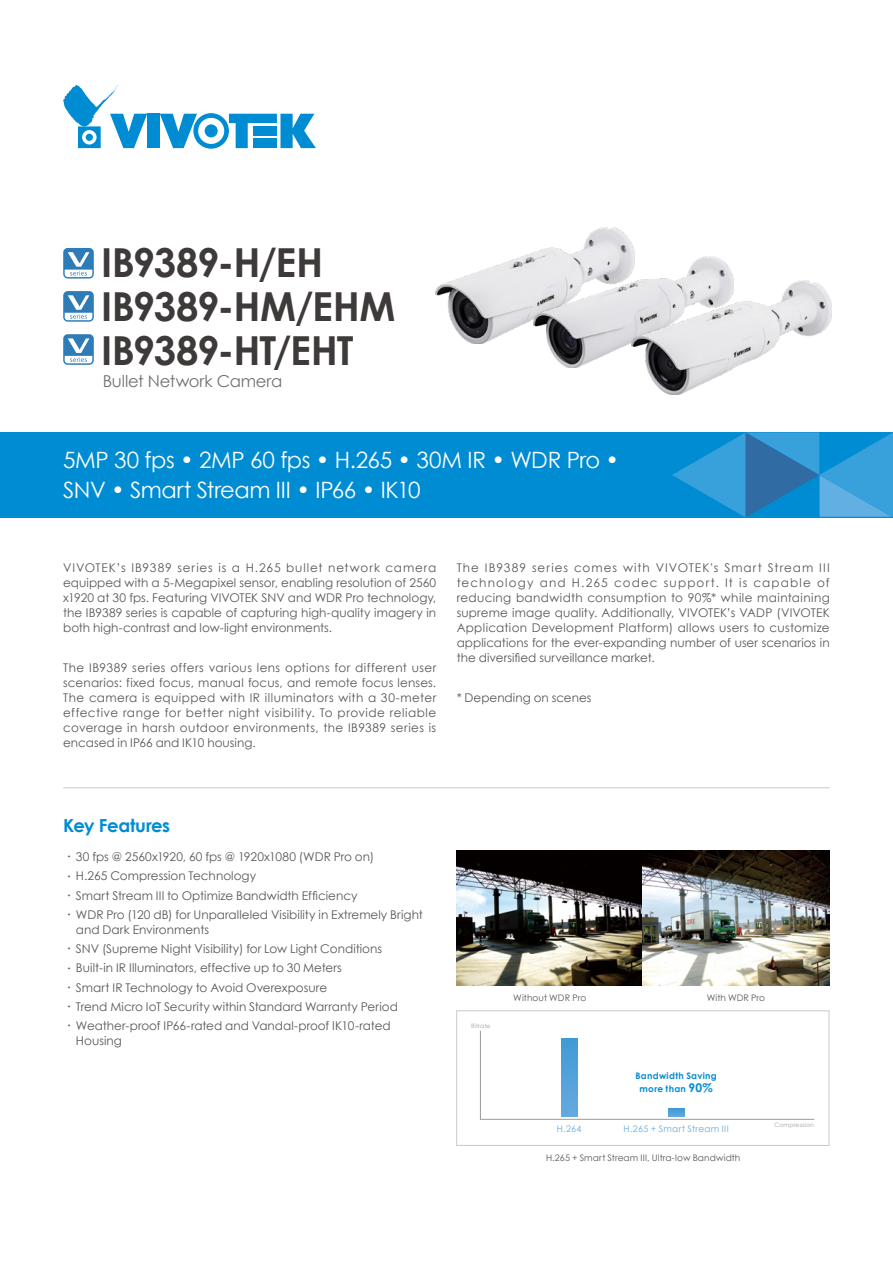
<style>
.page{position:relative;width:893px;height:1263px;background:#fff}
.page>*{position:absolute;margin:0;border:0;box-sizing:border-box;transform-origin:0 0}
.t1{font:700 39.9px/43.8px "Century Gothic";letter-spacing:-.02em;color:#3e3a39}
.t2{font:22.5px/30px "Century Gothic";letter-spacing:-.02em;color:#fff}
.t3{font:700 18px "Century Gothic";letter-spacing:-.02em;color:#008cd3}
.t4{font:16.5px "Century Gothic";letter-spacing:-.01em;color:#727171}
.t5{font:12px/15px "Century Gothic";color:#595757;text-align:justify}
.t6{font:9px "Century Gothic";letter-spacing:.01em;color:#595757}
.t7{font:700 9px/13.5px "Century Gothic";letter-spacing:.03em;color:#008cd3;text-align:center}
.t8{font:9px "Century Gothic";letter-spacing:.035em;color:#65aadd}
.t9{font:6px "Century Gothic";letter-spacing:.03em;color:#9fa0a0}
.s1{font-family:"Adobe Ming Std";font-weight:300}
.s2{font-size:12px}
</style>
<div class="page">
<div style="left:0;top:432px;width:893px;height:85px;background:#008cd3"></div>
<svg style="left:672px;top:432px;width:221px;height:85px"></svg>
<svg style="left:63px;top:334px;width:31px;height:31px"></svg>
<svg style="left:63px;top:291px;width:31px;height:31px"></svg>
<svg style="left:63px;top:248px;width:31px;height:31px"></svg>
<hr style="left:63px;top:787px;width:767px;height:1px;background:#c9caca">
<div style="left:147px;top:114px;width:13px;height:34px;background:#008cd3"></div>
<svg style="left:160px;top:113px;width:156px;height:36px"></svg>
<svg style="left:63px;top:85px;width:84px;height:63px"></svg>
<div style="left:86px;top:134px;width:7px;height:7px;background:#008cd3;border-radius:50%"></div>
<img style="left:457px;top:851px;width:186px;height:134px">
<svg style="left:480px;top:1030px;width:335px;height:90px"></svg>
<div style="left:561px;top:1039px;width:16px;height:77px;background:linear-gradient(to bottom,#419ad6,#66a9dd)"></div>
<div style="left:668px;top:1109px;width:16px;height:7px;background:#51a1d9"></div>
<div style="left:456px;top:1010px;width:373px;height:136px;border:1px solid #c9caca"></div>
<img style="left:643px;top:851px;width:186px;height:134px">
<img style="left:435px;top:227px;width:200px;height:116px">
<img style="left:534px;top:256px;width:199px;height:111px">
<img style="left:632px;top:281px;width:199px;height:114px">
<h1 class="t1" style="left:101px;top:239px;width:296px">IB9389-H/EH<br>IB9389-HM/EHM<br>IB9389-HT/EHT</h1>
<h3 class="t4" style="left:103px;top:370px;width:181px">Bullet Network Camera</h3>
<h2 class="t2" style="left:63px;top:445px;width:557px">5MP 30 fps • 2MP 60 fps • H.265 • 30M IR • WDR Pro •<br>SNV • Smart Stream III • IP66 • IK10</h2>
<p class="t5" style="left:63px;top:560px;width:375px">VIVOTEK’s IB9389 series is a H.265 bullet network camera equipped with a 5-Megapixel sensor, enabling resolution of 2560 x1920 at 30 fps. Featuring VIVOTEK SNV and WDR Pro technology, the IB9389 series is capable of capturing high-quality imagery in both high-contrast and low-light environments.</p>
<p class="t5" style="left:63px;top:660px;width:375px">The IB9389 series offers various lens options for different user scenarios: fixed focus, manual focus, and remote focus lenses.<br>The camera is equipped with IR illuminators with a 30-meter effective range for better night visibility. To provide reliable coverage in harsh outdoor environments, the IB9389 series is encased in IP66 and IK10 housing.</p>
<p class="t5" style="left:457px;top:560px;width:375px">The IB9389 series comes with VIVOTEK's Smart Stream III technology and H.265 codec support. It is capable of reducing bandwidth consumption to 90%* while maintaining supreme image quality. Additionally, VIVOTEK’s VADP (VIVOTEK Application Development Platform) allows users to customize applications for the ever-expanding number of user scenarios in the diversified surveillance market.</p>
<p class="t5" style="left:457px;top:690px;width:136px">* Depending on scenes</p>
<h3 class="t3" style="left:63px;top:812px;width:109px">Key Features</h3>
<p class="t5" style="left:63px;top:849px;width:312px"><span class="s1">•</span> 30 fps @ 2560x1920, 60 fps @ 1920x1080 (WDR Pro on)</p>
<p class="t5" style="left:63px;top:868px;width:194px"><span class="s1">•</span> H.265 Compression Technology</p>
<p class="t5" style="left:63px;top:888px;width:296px"><span class="s1">•</span> Smart Stream III to Optimize Bandwidth Efficiency</p>
<p class="t5" style="left:76px;top:907px;width:348px;text-indent:-13px"><span class="s1">•</span> WDR Pro (120 dB) for Unparalleled Visibility in Extremely Bright and Dark Environments</p>
<p class="t5" style="left:63px;top:941px;width:320px"><span class="s1">•</span> SNV (Supreme Night Visibility) for Low Light Conditions</p>
<p class="t5" style="left:63px;top:960px;width:280px"><span class="s1">•</span> Built-in IR Illuminators, effective up to 30 Meters</p>
<p class="t5" style="left:63px;top:980px;width:265px"><span class="s1">•</span> Smart IR Technology to Avoid Overexposure</p>
<p class="t5" style="left:63px;top:999px;width:336px"><span class="s1">•</span> Trend Micro IoT Security within Standard Warranty Period</p>
<p class="t5" style="left:76px;top:1018px;width:316px;text-indent:-13px"><span class="s1">•</span> Weather-proof IP66-rated and Vandal-proof IK10-rated<br>Housing</p>
<p class="t9" style="left:471px;top:1021px;width:21px">Bitrate</p>
<p class="t6" style="left:513px;top:992px;width:75px">Without WDR Pro</p>
<p class="t6" style="left:707px;top:992px;width:60px">With WDR Pro</p>
<p class="t7" style="left:635px;top:1068px;width:83px">Bandwidth Saving more than <span class="s2">90%</span></p>
<p class="t8" style="left:557px;top:1123px;width:26px">H.264</p>
<p class="t8" style="left:624px;top:1123px;width:107px">H.265 + Smart Stream III</p>
<p class="t6" style="left:546px;top:1152px;width:196px">H.265 + Smart Stream III, Ultra-low Bandwidth</p>
<p class="t9" style="left:774px;top:1120px;width:41px">Compression</p>
</div>
